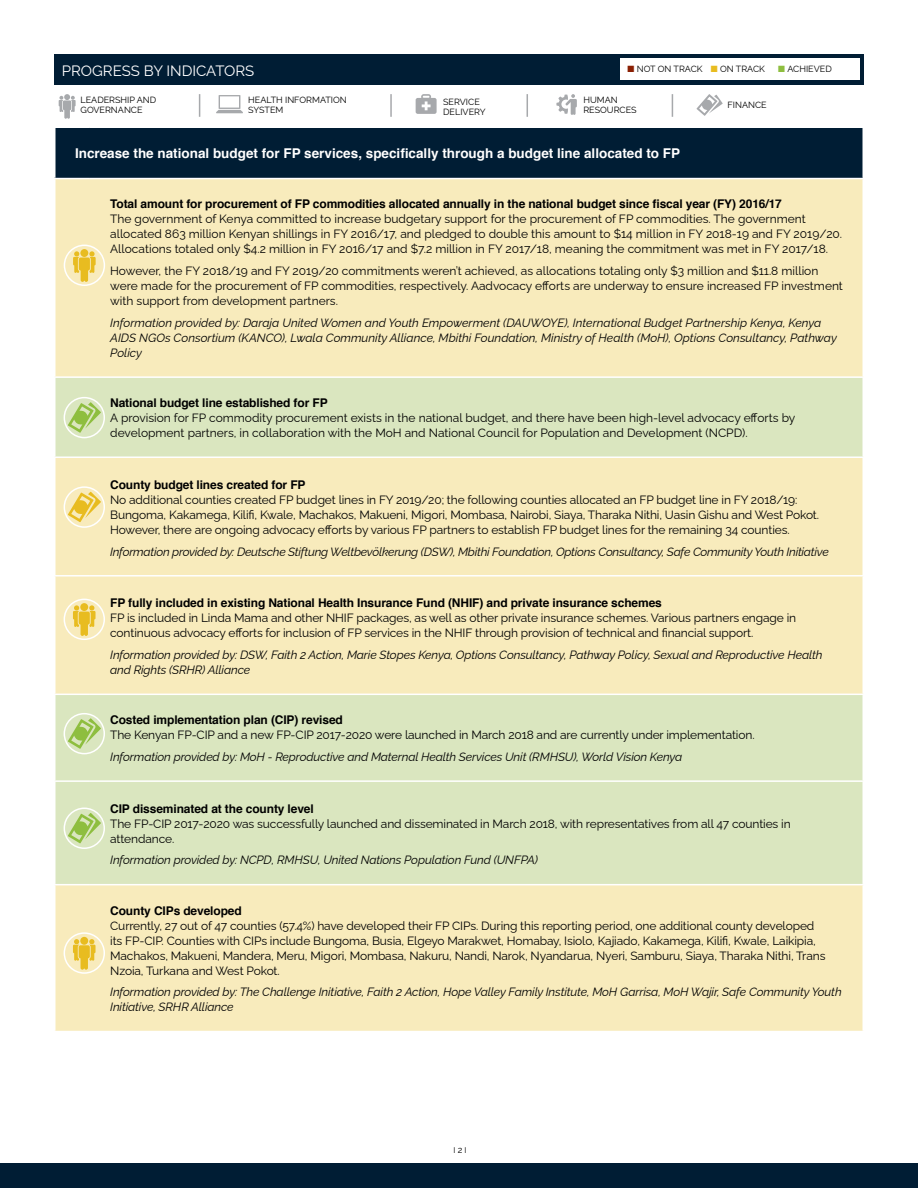
<style>
.page{position:relative;width:918px;height:1188px;background:#fff}
.page>*{position:absolute;margin:0;border:0;box-sizing:border-box;transform-origin:0 0}
.t1{font:15px "Raleway";color:#fff}
.t2{font:700 13.5px "Helvetica";color:#fff}
.t3{font:12px/15px "Raleway";letter-spacing:-.01em;color:#000}
.t4{font:italic 12px/15px "Raleway";letter-spacing:-.01em;color:#000}
.t5{font:700 12px "Helvetica";letter-spacing:-.01em;color:#000}
.t6{font:9px/10.5px "Raleway";color:#000}
.t7{font:8.25px "Raleway";color:#000}
.s1{color:#8a1f03}
.s2{color:#e8bc20}
.s3{color:#8ebe3f}
.s4{font-family:"Helvetica";font-weight:700}
.s5{font-size:9px}
</style>
<div class="page">
<div style="left:55px;top:127px;width:808px;height:52px;background:#001d34"></div>
<div style="left:56px;top:179px;width:806px;height:852px;background:#f8ebbc"></div>
<div style="left:56px;top:378px;width:806px;height:78px;background:#dae6bf"></div>
<div style="left:56px;top:695px;width:806px;height:189px;background:#dae6bf"></div>
<hr style="left:54px;top:126px;width:36px;height:2px;background:#fff">
<hr style="left:54px;top:128px;width:2px;height:50px;background:#fff">
<hr style="left:90px;top:126px;width:774px;height:2px;background:#fff">
<hr style="left:862px;top:128px;width:2px;height:50px;background:#fff">
<hr style="left:54px;top:178px;width:36px;height:1px;background:#fff">
<hr style="left:90px;top:178px;width:774px;height:1px;background:#fff">
<hr style="left:54px;top:376px;width:36px;height:2px;background:#fff">
<hr style="left:90px;top:376px;width:774px;height:2px;background:#fff">
<hr style="left:54px;top:456px;width:36px;height:2px;background:#fff">
<hr style="left:90px;top:456px;width:774px;height:2px;background:#fff">
<hr style="left:54px;top:575px;width:36px;height:2px;background:#fff">
<hr style="left:90px;top:575px;width:774px;height:2px;background:#fff">
<hr style="left:54px;top:694px;width:36px;height:1px;background:#fff">
<hr style="left:90px;top:694px;width:774px;height:1px;background:#fff">
<hr style="left:54px;top:780px;width:36px;height:2px;background:#fff">
<hr style="left:90px;top:780px;width:774px;height:2px;background:#fff">
<hr style="left:54px;top:884px;width:36px;height:1px;background:#fff">
<hr style="left:90px;top:884px;width:774px;height:1px;background:#fff">
<div style="left:54px;top:54px;width:810px;height:31px;background:#001d34"></div>
<svg style="left:59px;top:94px;width:17px;height:25px"></svg>
<svg style="left:416px;top:94px;width:21px;height:20px"></svg>
<svg style="left:697px;top:94px;width:26px;height:22px"></svg>
<svg style="left:199px;top:94px;width:1px;height:23px"></svg>
<hr style="left:390px;top:94px;width:2px;height:23px;background:#a7a9ac">
<svg style="left:527px;top:94px;width:1px;height:23px"></svg>
<svg style="left:672px;top:94px;width:1px;height:23px"></svg>
<div style="left:620px;top:58px;width:240px;height:22px;background:#fff"></div>
<svg style="left:556px;top:94px;width:21px;height:21px"></svg>
<svg style="left:216px;top:95px;width:27px;height:18px"></svg>
<div style="left:64px;top:397px;width:41px;height:41px;border:2px solid #fff;border-radius:50%"></div>
<svg style="left:68px;top:402px;width:33px;height:31px"></svg>
<div style="left:64px;top:486px;width:41px;height:42px;border:2px solid #fff;border-radius:50%"></div>
<svg style="left:68px;top:492px;width:33px;height:30px"></svg>
<div style="left:64px;top:599px;width:41px;height:41px;border:2px solid #fff;border-radius:50%"></div>
<svg style="left:73px;top:605px;width:23px;height:31px"></svg>
<div style="left:64px;top:713px;width:41px;height:41px;border:2px solid #fff;border-radius:50%"></div>
<svg style="left:68px;top:718px;width:33px;height:31px"></svg>
<div style="left:64px;top:808px;width:41px;height:41px;border:2px solid #fff;border-radius:50%"></div>
<svg style="left:68px;top:813px;width:33px;height:30px"></svg>
<div style="left:64px;top:932px;width:41px;height:42px;border:2px solid #fff;border-radius:50%"></div>
<svg style="left:73px;top:939px;width:23px;height:31px"></svg>
<div style="left:0;top:1164px;width:918px;height:24px;background:#001d34"></div>
<div style="left:64px;top:245px;width:41px;height:41px;border:2px solid #fff;border-radius:50%"></div>
<svg style="left:73px;top:251px;width:23px;height:31px"></svg>
<p class="t1" style="left:62px;top:59px;width:194px">PROGRESS BY INDICATORS</p>
<p class="t6" style="left:81px;top:93px;width:77px">LEADERSHIP AND<br>GOVERNANCE</p>
<p class="t6" style="left:443px;top:95px;width:44px">SERVICE<br>DELIVERY</p>
<p class="t6" style="left:728px;top:98px;width:41px">FINANCE</p>
<p class="t6" style="left:627px;top:63px;width:139px"><span class="s1">■</span> NOT ON TRACK <span class="s2">■</span> ON TRACK</p>
<p class="t6" style="left:778px;top:63px;width:55px"><span class="s3">■</span> ACHIEVED</p>
<p class="t6" style="left:583px;top:93px;width:55px">HUMAN<br>RESOURCES</p>
<p class="t6" style="left:248px;top:93px;width:100px">HEALTH INFORMATION<br>SYSTEM</p>
<p class="t2" style="left:75px;top:142px;width:607px">Increase the national budget for FP services, specifically through a budget line allocated to FP</p>
<p class="t3" style="left:110px;top:195px;width:734px"><span class="s4">Total amount for procurement of FP commodities allocated annually in the national budget since fiscal year (FY) 2016/17<br></span>The government of Kenya committed to increase budgetary support for the procurement of FP commodities. The government allocated 863 million Kenyan shillings in FY 2016/17, and pledged to double this amount to $14 million in FY 2018-19 and FY 2019/20.<br>Allocations totaled only $4.2 million in FY 2016/17 and $7.2 million in FY 2017/18, meaning the commitment was met in FY 2017/18.</p>
<p class="t3" style="left:110px;top:262px;width:734px">However, the FY 2018/19 and FY 2019/20 commitments weren’t achieved, as allocations totaling only $3 million and $11.8 million were made for the procurement of FP commodities, respectively. Aadvocacy efforts are underway to ensure increased FP investment with support from development partners.</p>
<p class="t4" style="left:110px;top:314px;width:728px">Information provided by: Daraja United Women and Youth Empowerment (DAUWOYE), International Budget Partnership Kenya, Kenya<br>AIDS NGOs Consortium (KANCO), Lwala Community Alliance, Mbithi Foundation, Ministry of Health (MoH), Options Consultancy, Pathway<br>Policy</p>
<p class="t3" style="left:110px;top:394px;width:687px"><span class="s4">National budget line established for FP<br></span>A provision for FP commodity procurement exists in the national budget, and there have been high-level advocacy efforts by development partners, in collaboration with the MoH and National Council for Population and Development (NCPD).</p>
<p class="t3" style="left:110px;top:476px;width:710px"><span class="s4">County budget lines created for FP<br></span>No additional counties created FP budget lines in FY 2019/20; the following counties allocated an FP budget line in FY 2018/19:<br>Bungoma, Kakamega, Kilifi, Kwale, Machakos, Makueni, Migori, Mombasa, Nairobi, Siaya, Tharaka Nithi, Uasin Gishu and West Pokot.<br>However, there are ongoing advocacy efforts by various FP partners to establish FP budget lines for the remaining 34 counties.</p>
<p class="t4" style="left:110px;top:542px;width:720px">Information provided by: Deutsche Stiftung Weltbevölkerung (DSW), Mbithi Foundation, Options Consultancy, Safe Community Youth Initiative</p>
<p class="t3" style="left:110px;top:594px;width:688px"><span class="s4">FP fully included in existing National Health Insurance Fund (NHIF) and private insurance schemes<br></span>FP is included in Linda Mama and other NHIF packages, as well as other private insurance schemes. Various partners engage in continuous advocacy efforts for inclusion of FP services in the NHIF through provision of technical and financial support.</p>
<p class="t4" style="left:110px;top:646px;width:714px">Information provided by: DSW, Faith 2 Action, Marie Stopes Kenya, Options Consultancy, Pathway Policy, Sexual and Reproductive Health and Rights (SRHR) Alliance</p>
<p class="t3" style="left:110px;top:711px;width:646px"><span class="s4">Costed implementation plan (CIP) revised<br></span>The Kenyan FP-CIP and a new FP-CIP 2017-2020 were launched in March 2018 and are currently under implementation.</p>
<p class="t4" style="left:110px;top:748px;width:574px">Information provided by: MoH - Reproductive and Maternal Health Services Unit (RMHSU), World Vision Kenya</p>
<p class="t5" style="left:110px;top:799px;width:205px">CIP disseminated at the county level</p>
<p class="t3" style="left:110px;top:815px;width:682px">The FP-CIP 2017-2020 was successfully launched and disseminated in March 2018, with representatives from all 47 counties in attendance.</p>
<p class="t4" style="left:110px;top:851px;width:429px">Information provided by: NCPD, RMHSU, United Nations Population Fund (UNFPA)</p>
<p class="t3" style="left:110px;top:901px;width:717px"><span class="s4">County CIPs developed<br></span>Currently, 27 out of 47 counties (57.4%) have developed their FP CIPs. During this reporting period, one additional county developed its FP-CIP. Counties with CIPs include Bungoma, Busia, Elgeyo Marakwet, Homabay, Isiolo, Kajiado, Kakamega, Kilifi, Kwale, Laikipia, Machakos, Makueni, Mandera, Meru, Migori, Mombasa, Nakuru, Nandi, Narok, Nyandarua, Nyeri, Samburu, Siaya, Tharaka Nithi, Trans Nzoia, Turkana and West Pokot.</p>
<p class="t4" style="left:110px;top:983px;width:733px">Information provided by: The Challenge Initiative, Faith 2 Action, Hope Valley Family Institute, MoH Garrisa, MoH Wajir, Safe Community Youth<br>Initiative, SRHR Alliance</p>
<p class="t7" style="left:454px;top:1144px;width:14px">I <span class="s5">2</span> I</p>
</div>
